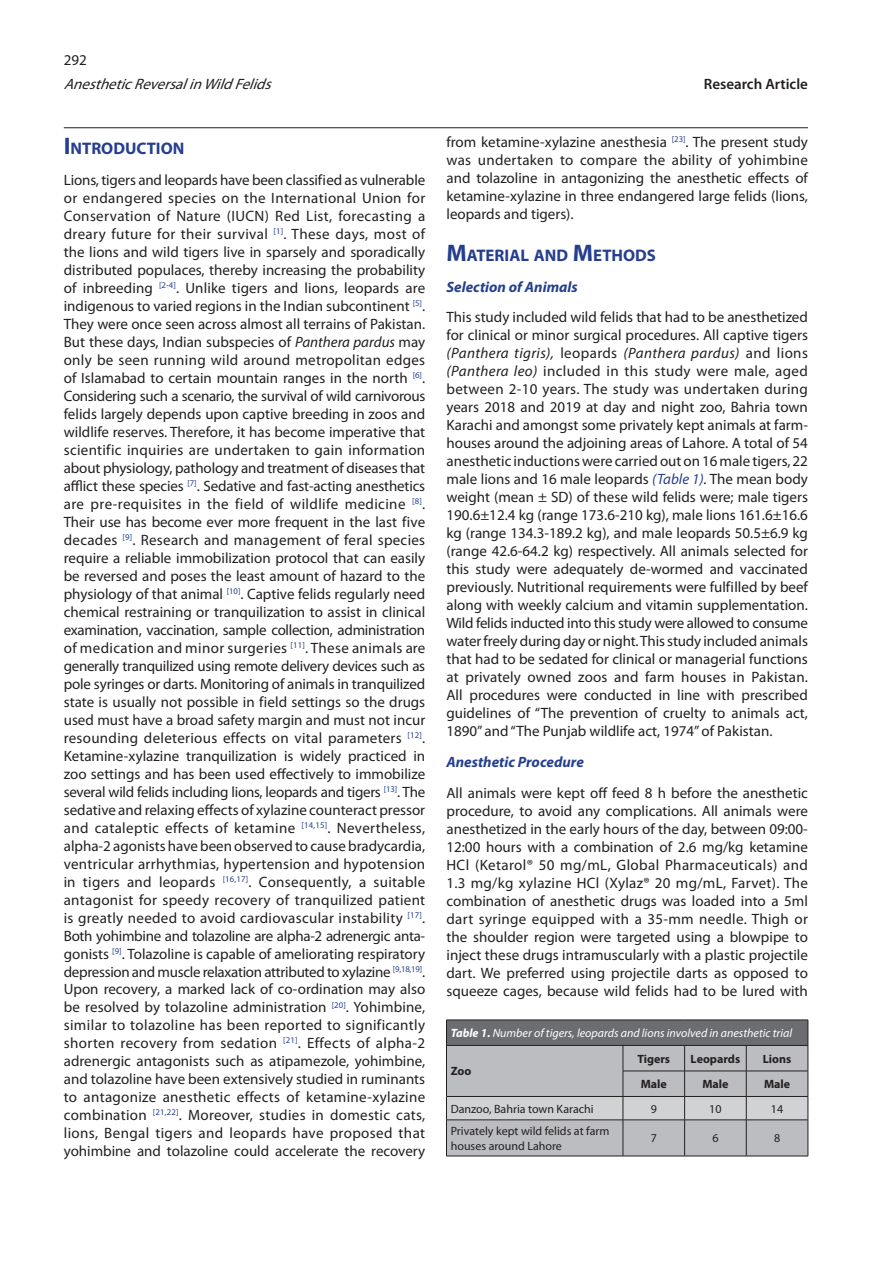
<style>
.page{position:relative;width:893px;height:1263px;background:#fff}
.page>*{position:absolute;margin:0;border:0;box-sizing:border-box;transform-origin:0 0}
.t1{font:700 16.8px "Myriad Pro";color:#253f8e}
.t2{font:15px/18px "Myriad Pro";color:#231f20;text-align:justify}
.t3{font:italic 700 15px "Myriad Pro";color:#253f8e}
.t4{font:italic 15px "Myriad Pro";color:#231f20}
.t5{font:600 15px "Myriad Pro";color:#231f20}
.t6{font:12px/14.4px "Myriad Pro";color:#231f20}
.t7{font:italic 12px "Myriad Pro";color:#fff}
.t8{font:700 12px "Myriad Pro";color:#231f20}
.s1{font-size:24px}
.s2{font-style:italic}
.s3{font-style:italic;color:#253f8e}
.s4{font-weight:700}
</style>
<div class="page">
<hr style="left:64px;top:127px;width:744px;height:1px;background:#231f20">
<svg style="left:446px;top:1020px;width:363px;height:136px;background:#aaabae"></svg>
<hr style="left:446px;top:1119px;width:177px;height:1px;background:#231f20">
<hr style="left:446px;top:1120px;width:1px;height:36px;background:#231f20">
<hr style="left:623px;top:1119px;width:62px;height:1px;background:#231f20">
<hr style="left:623px;top:1120px;width:1px;height:36px;background:#231f20">
<hr style="left:685px;top:1119px;width:61px;height:1px;background:#231f20">
<hr style="left:684px;top:1120px;width:1px;height:36px;background:#231f20">
<hr style="left:746px;top:1119px;width:62px;height:1px;background:#231f20">
<hr style="left:746px;top:1120px;width:1px;height:36px;background:#231f20">
<hr style="left:808px;top:1120px;width:1px;height:36px;background:#231f20">
<hr style="left:446px;top:1156px;width:177px;height:1px;background:#231f20">
<hr style="left:623px;top:1156px;width:62px;height:1px;background:#231f20">
<hr style="left:685px;top:1156px;width:61px;height:1px;background:#231f20">
<hr style="left:746px;top:1156px;width:62px;height:1px;background:#231f20">
<p class="t2" style="left:64px;top:51px;width:25px">292</p>
<p class="t4" style="left:64px;top:74px;width:215px">AnestheticReversalinWildFelids</p>
<p class="t5" style="left:704px;top:74px;width:106px">Research Article</p>
<p class="t1" style="left:64px;top:139px;width:122px"><span class="s1">I</span>NTRODUCTION</p>
<p class="t2" style="left:64px;top:171px;width:363px">Lions, tigers and leopards have been classified as vulnerable or endangered species on the International Union for Conservation of Nature (IUCN) Red List, forecasting a dreary future for their survival <sup>[1]</sup>. These days, most of the lions and wild tigers live in sparsely and sporadically distributed populaces, thereby increasing the probability of inbreeding <sup>[2-4]</sup>. Unlike tigers and lions, leopards are indigenous to varied regions in the Indian subcontinent <sup>[5]</sup>.<br>They were once seen across almost all terrains of Pakistan.<br>But these days, Indian subspecies of <span class="s2">Panthera pardus</span> may only be seen running wild around metropolitan edges of Islamabad to certain mountain ranges in the north <sup>[6]</sup>.<br>Considering such a scenario, the survival of wild carnivorous felids largely depends upon captive breeding in zoos and wildlife reserves. Therefore, it has become imperative that scientific inquiries are undertaken to gain information about physiology, pathology and treatment of diseases that afflict these species <sup>[7]</sup>. Sedative and fast-acting anesthetics are pre-requisites in the field of wildlife medicine <sup>[8]</sup>.<br>Their use has become ever more frequent in the last five decades <sup>[9]</sup>. Research and management of feral species require a reliable immobilization protocol that can easily be reversed and poses the least amount of hazard to the physiology of that animal <sup>[10]</sup>. Captive felids regularly need chemical restraining or tranquilization to assist in clinical examination, vaccination, sample collection, administration of medication and minor surgeries <sup>[11]</sup>. These animals are generally tranquilized using remote delivery devices such as pole syringes or darts. Monitoring of animals in tranquilized state is usually not possible in field settings so the drugs used must have a broad safety margin and must not incur resounding deleterious effects on vital parameters <sup>[12]</sup>.<br>Ketamine-xylazine tranquilization is widely practiced in zoo settings and has been used effectively to immobilize several wild felids including lions, leopards and tigers <sup>[13]</sup>. The sedative and relaxing effects of xylazine counteract pressor and cataleptic effects of ketamine <sup>[14,15]</sup>. Nevertheless, alpha-2 agonists have been observed to cause bradycardia, ventricular arrhythmias, hypertension and hypotension in tigers and leopards <sup>[16,17]</sup>. Consequently, a suitable antagonist for speedy recovery of tranquilized patient is greatly needed to avoid cardiovascular instability <sup>[17]</sup>.<br>Both yohimbine and tolazoline are alpha-2 adrenergic anta&shy;gonists <sup>[9]</sup>. Tolazoline is capable of ameliorating respiratory depression and muscle relaxation attributed to xylazine <sup>[9,18,19]</sup>.<br>Upon recovery, a marked lack of co-ordination may also be resolved by tolazoline administration <sup>[20]</sup>. Yohimbine, similar to tolazoline has been reported to significantly shorten recovery from sedation <sup>[21]</sup>. Effects of alpha-2 adrenergic antagonists such as atipamezole, yohimbine, and tolazoline have been extensively studied in ruminants to antagonize anesthetic effects of ketamine-xylazine combination <sup>[21,22]</sup>. Moreover, studies in domestic cats, lions, Bengal tigers and leopards have proposed that yohimbine and tolazoline could accelerate the recovery</p>
<p class="t2" style="left:446px;top:133px;width:363px">from ketamine-xylazine anesthesia <sup>[23]</sup>. The present study was undertaken to compare the ability of yohimbine and tolazoline in antagonizing the anesthetic effects of ketamine-xylazine in three endangered large felids (lions, leopards and tigers).</p>
<p class="t1" style="left:446px;top:246px;width:211px"><span class="s1">M</span>ATERIAL AND <span class="s1">M</span>ETHODS</p>
<p class="t3" style="left:446px;top:277px;width:133px">Selection of Animals</p>
<p class="t2" style="left:446px;top:308px;width:363px">This study included wild felids that had to be anesthetized for clinical or minor surgical procedures. All captive tigers <span class="s2">(Panthera tigris),</span> leopards <span class="s2">(Panthera pardus)</span> and lions <span class="s2">(Panthera leo)</span> included in this study were male, aged between 2-10 years. The study was undertaken during years 2018 and 2019 at day and night zoo, Bahria town Karachi and amongst some privately kept animals at farm&shy;houses around the adjoining areas of Lahore. A total of 54 anesthetic inductions were carried out on 16 male tigers, 22 male lions and 16 male leopards <span class="s3">(Table 1)</span><span class="s2">.</span> The mean body weight (mean ± SD) of these wild felids were; male tigers 190.6±12.4 kg (range 173.6-210 kg), male lions 161.6±16.6 kg (range 134.3-189.2 kg), and male leopards 50.5±6.9 kg (range 42.6-64.2 kg) respectively. All animals selected for this study were adequately de-wormed and vaccinated previously. Nutritional requirements were fulfilled by beef along with weekly calcium and vitamin supplementation.<br>Wild felids inducted into this study were allowed to consume water freely during day or night. This study included animals that had to be sedated for clinical or managerial functions at privately owned zoos and farm houses in Pakistan.<br>All procedures were conducted in line with prescribed guidelines of “The prevention of cruelty to animals act, 1890” and “The Punjab wildlife act, 1974” of Pakistan.</p>
<p class="t3" style="left:446px;top:752px;width:139px">Anesthetic Procedure</p>
<p class="t2" style="left:446px;top:784px;width:363px">All animals were kept off feed 8 h before the anesthetic procedure, to avoid any complications. All animals were anesthetized in the early hours of the day, between 09:00- 12:00 hours with a combination of 2.6 mg/kg ketamine HCl (Ketarol® 50 mg/mL, Global Pharmaceuticals) and 1.3 mg/kg xylazine HCl (Xylaz® 20 mg/mL, Farvet). The combination of anesthetic drugs was loaded into a 5ml dart syringe equipped with a 35-mm needle. Thigh or the shoulder region were targeted using a blowpipe to inject these drugs intramuscularly with a plastic projectile dart. We preferred using projectile darts as opposed to squeeze cages, because wild felids had to be lured with</p>
<p class="t7" style="left:451px;top:1026px;width:343px"><span class="s4">Table 1.</span> Number of tigers, leopards and lions involved in anesthetic trial</p>
<p class="t8" style="left:451px;top:1065px;width:22px">Zoo</p>
<p class="t8" style="left:637px;top:1052px;width:34px">Tigers</p>
<p class="t8" style="left:691px;top:1052px;width:51px">Leopards</p>
<p class="t8" style="left:763px;top:1052px;width:30px">Lions</p>
<p class="t8" style="left:641px;top:1077px;width:28px">Male</p>
<p class="t8" style="left:702px;top:1077px;width:28px">Male</p>
<p class="t8" style="left:764px;top:1077px;width:28px">Male</p>
<p class="t6" style="left:451px;top:1101px;width:144px">Danzoo, Bahria town Karachi</p>
<p class="t6" style="left:651px;top:1101px;width:8px">9</p>
<p class="t6" style="left:709px;top:1101px;width:14px">10</p>
<p class="t6" style="left:771px;top:1101px;width:14px">14</p>
<p class="t6" style="left:451px;top:1124px;width:160px">Privately kept wild felids at farm houses around Lahore</p>
<p class="t6" style="left:651px;top:1131px;width:8px">7</p>
<p class="t6" style="left:712px;top:1131px;width:8px">6</p>
<p class="t6" style="left:774px;top:1131px;width:8px">8</p>
</div>
